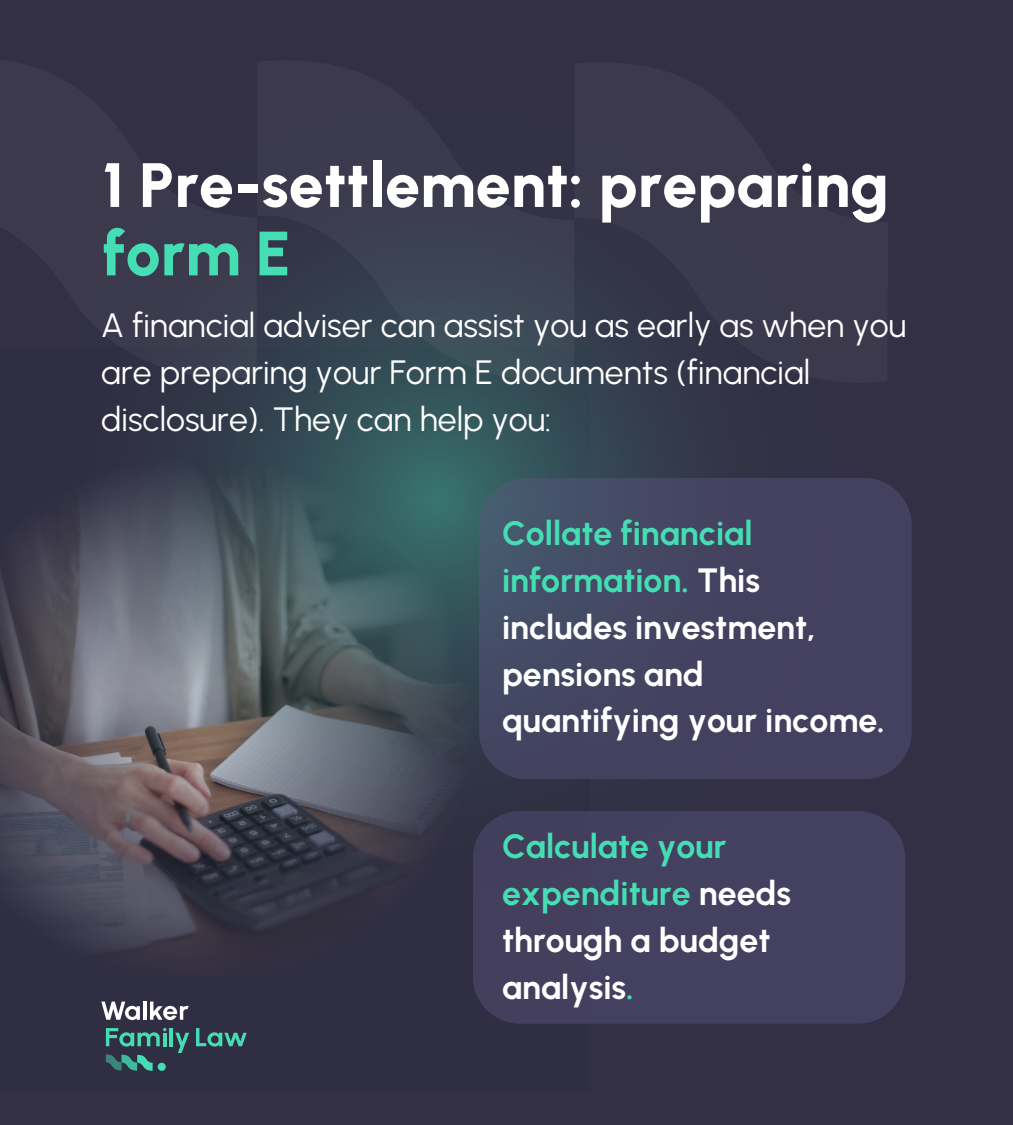
<style>
.page{position:relative;width:1013px;height:1125px;background:#fff}
.page>*{position:absolute;margin:0;border:0;box-sizing:border-box;transform-origin:0 0}
.t1{font:800 62.5px/68.5px "Urbanist";color:#fff}
.t2{font:700 33.75px/46.9px "Urbanist";color:#fff}
.t3{font:33.75px/46.9px "Urbanist";color:#fff}
.s1{color:#45ddb3}
</style>
<div class="page">
<div style="left:0;top:0;width:1012px;height:1125px;background:#333045"></div>
<svg style="left:0;top:541px;width:326px;height:514px"></svg>
<div style="left:473px;top:811px;width:432px;height:213px;background:#44405f"></div>
<svg style="left:37px;top:379px;width:797px;height:519px"></svg>
<div style="left:574px;top:199px;width:260px;height:184px;background:#3b394d"></div>
<svg style="left:257px;top:169px;width:317px;height:212px;fill:#3c4050"></svg>
<div style="left:143px;top:223px;width:114px;height:156px;background:#3c3b4e"></div>
<svg style="left:101px;top:1002px;width:39px;height:18px"></svg>
<hr style="left:143px;top:1002px;width:4px;height:18px;background:#fff">
<svg style="left:150px;top:1002px;width:39px;height:18px"></svg>
<hr style="left:170px;top:1028px;width:3px;height:18px;background:#45ddb3">
<svg style="left:175px;top:1033px;width:14px;height:20px"></svg>
<svg style="left:196px;top:1028px;width:51px;height:19px"></svg>
<svg style="left:106px;top:1055px;width:60px;height:16px"></svg>
<svg style="left:106px;top:1028px;width:60px;height:19px"></svg>
<svg style="left:479px;top:478px;width:432px;height:301px;fill:#444260"></svg>
<p class="t1" style="left:102px;top:151px;width:788px">1 Pre-settlement: preparing <span class="s1">form E</span></p>
<p class="t3" style="left:101px;top:302px;width:806px">A financial adviser can assist you as early as when you are preparing your Form E documents (financial disclosure). They can help you:</p>
<p class="t2" style="left:502px;top:510px;width:384px"><span class="s1">Collate financial information.</span> This includes investment, pensions and quantifying your income.</p>
<p class="t2" style="left:502px;top:823px;width:290px"><span class="s1">Calculate your expenditure</span> needs through a budget analysis<span class="s1">.</span></p>
</div>
